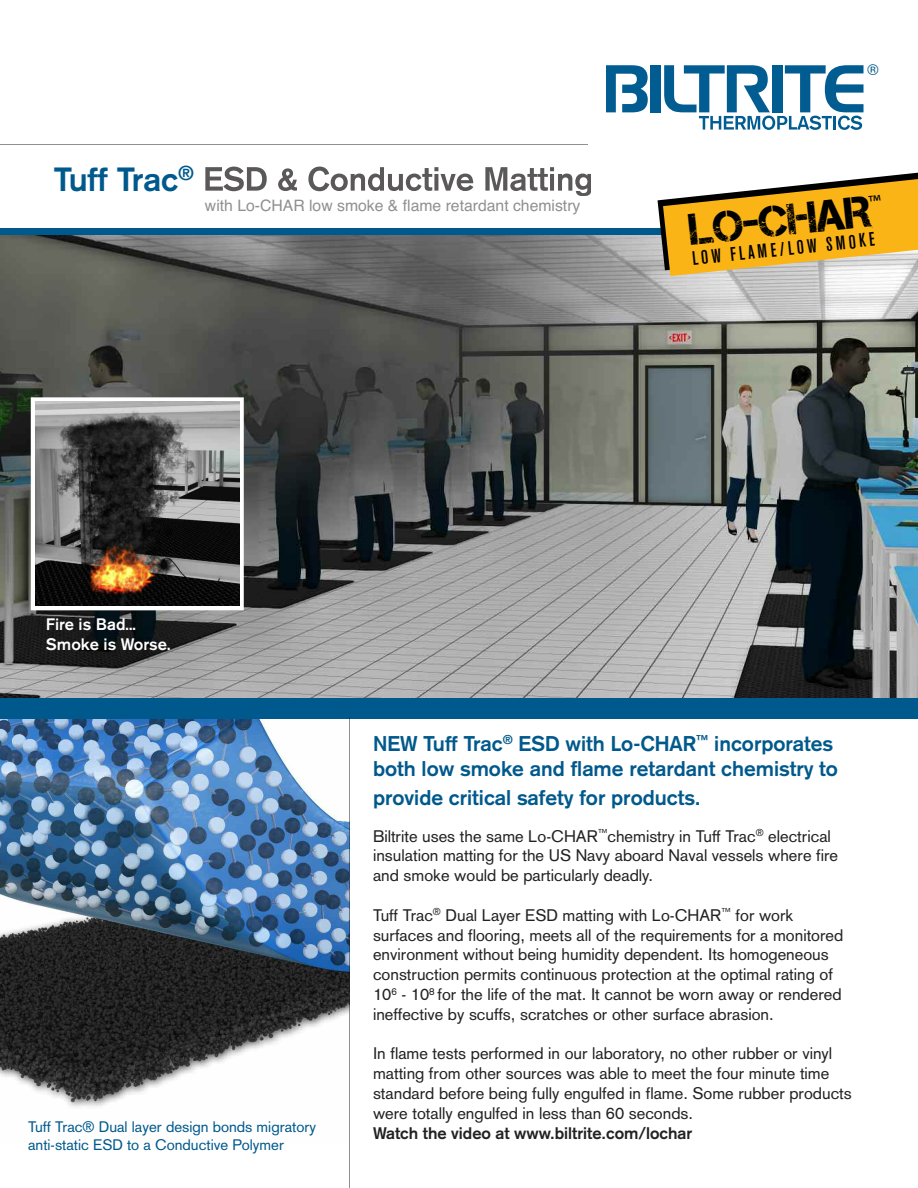
<style>
.page{position:relative;width:918px;height:1188px;background:#fff}
.page>*{position:absolute;margin:0;border:0;box-sizing:border-box;transform-origin:0 0}
.t1{font:44.25px "Captureit";color:#000}
.t2{font:700 33px "Akzidenz Grotesk";letter-spacing:-.01em;color:#00598c}
.t3{font:700 21px/25.2px "Akzidenz Grotesk";color:#00598c}
.t4{font:500 condensed 19.35px "Akzidenz Grotesk BE";color:#000}
.t5{font:16.5px/19.8px "Akzidenz Grotesk";color:#232122}
.t6{font:700 16.5px "Akzidenz Grotesk";color:#232122}
.t7{font:500 16.5px/19.8px "Akzidenz Grotesk BE";color:#fff}
.t8{font:15.75px "Helvetica";color:#919091}
.t9{font:15px/18px "Akzidenz Grotesk";color:#00598c}
.t10{font:15px "Helvetica";color:#00598c}
</style>
<div class="page">
<img style="left:0;top:235px;width:918px;height:463px">
<img style="left:0;top:719px;width:349px;height:388px">
<div style="left:650px;top:65px;width:11px;height:47px;background:#005c91"></div>
<svg style="left:664px;top:65px;width:200px;height:65px"></svg>
<svg style="left:606px;top:65px;width:42px;height:47px"></svg>
<svg style="left:205px;top:167px;width:320px;height:24px"></svg>
<div style="left:0;top:698px;width:918px;height:21px;background:#00598c"></div>
<div style="left:0;top:228px;width:918px;height:7px;background:#00598c"></div>
<div style="left:31px;top:397px;width:213px;height:213px;border:4px solid #fff"></div>
<img style="left:35px;top:402px;width:204px;height:204px">
<hr style="left:0;top:144px;width:588px;height:1px;background:#919091">
<hr style="left:349px;top:1142px;width:1px;height:46px;background:#919091">
<img style="left:349px;top:719px;width:1px;height:423px">
<svg style="left:658px;top:172px;width:260px;height:104px"></svg>
<h2 class="t2" style="left:54px;top:167px;width:142px">Tuff Trac<sup>®</sup></h2>
<p class="t8" style="left:205px;top:196px;width:377px">with Lo-CHAR low smoke &amp; flame retardant chemistry</p>
<p class="t10" style="left:868px;top:61px;width:13px">®</p>
<h1 class="t1" style="left:687px;top:205px;width:195px;rotate:-6deg">LO-CHAR<sup>™</sup></h1>
<p class="t4" style="left:730px;top:247px;width:147px;rotate:-6deg">FLAME/LOW SMOKE</p>
<p class="t7" style="left:46px;top:616px;width:126px">Fire is Bad...<br>Smoke is Worse.</p>
<p class="t9" style="left:28px;top:1120px;width:289px">Tuff Trac® Dual layer design bonds migratory anti-static ESD to a Conductive Polymer</p>
<p class="t3" style="left:373px;top:732px;width:466px">NEW Tuff Trac<sup>®</sup> ESD with Lo-CHAR<sup>™</sup> incorporates both low smoke and flame retardant chemistry to</p>
<p class="t3" style="left:373px;top:786px;width:329px">provide critical safety for products.</p>
<p class="t5" style="left:373px;top:828px;width:467px">Biltrite uses the same Lo-CHAR<sup>™</sup>chemistry in Tuff Trac<sup>®</sup> electrical insulation matting for the US Navy aboard Naval vessels where fire and smoke would be particularly deadly.</p>
<p class="t5" style="left:373px;top:907px;width:472px">Tuff Trac<sup>®</sup> Dual Layer ESD matting with Lo-CHAR<sup>™</sup> for work surfaces and flooring, meets all of the requirements for a monitored environment without being humidity dependent. Its homogeneous construction permits continuous protection at the optimal rating of 10<sup>6</sup> - 10<sup>8</sup> for the life of the mat. It cannot be worn away or rendered ineffective by scuffs, scratches or other surface abrasion.</p>
<p class="t5" style="left:373px;top:1046px;width:480px">In flame tests performed in our laboratory, no other rubber or vinyl matting from other sources was able to meet the four minute time standard before being fully engulfed in flame. Some rubber products were totally engulfed in less than 60 seconds.</p>
<p class="t6" style="left:373px;top:1127px;width:321px">Watch the video at www.biltrite.com/lochar</p>
</div>
